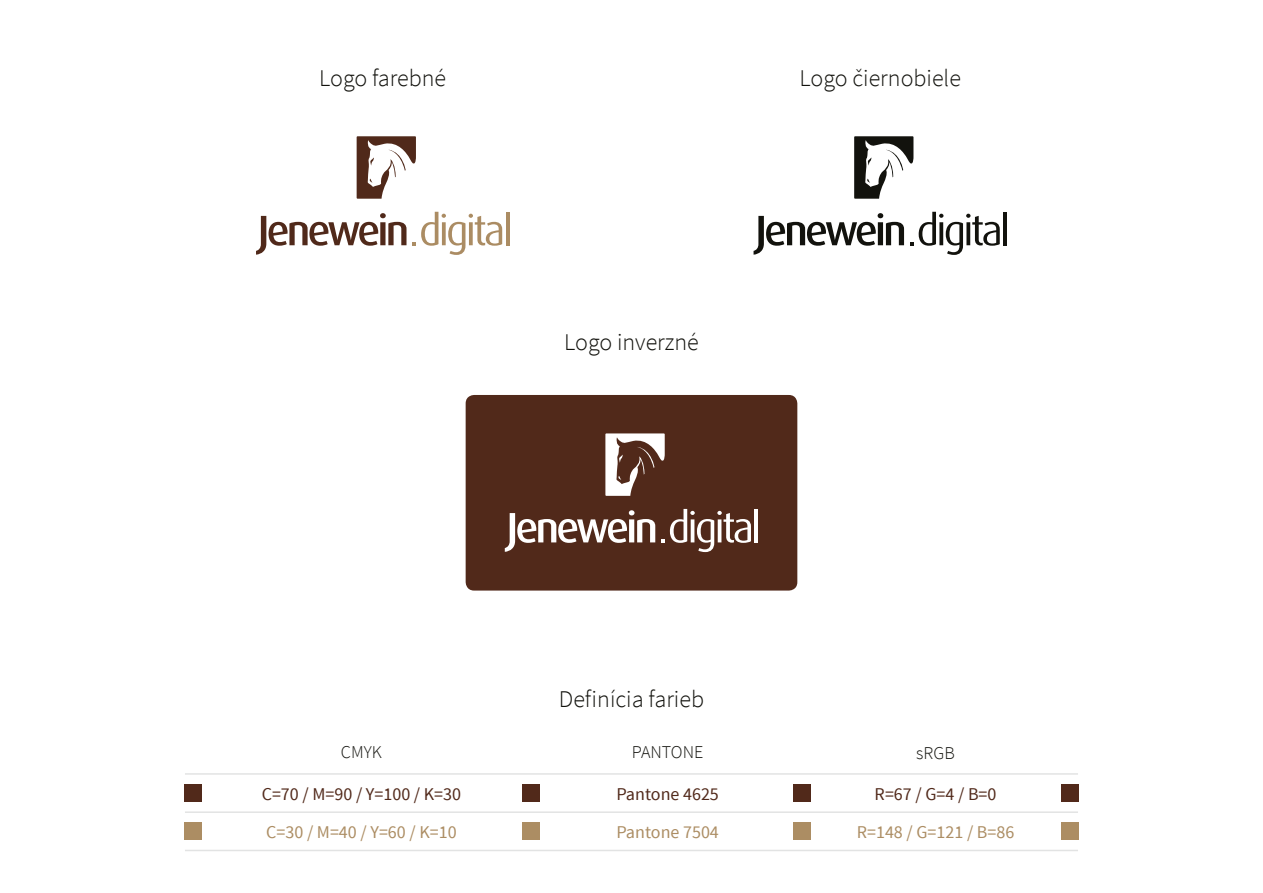
<style>
.page{position:relative;width:1263px;height:893px;background:#fff}
.page>*{position:absolute;margin:0;border:0;box-sizing:border-box;transform-origin:0 0}
.t1{font:300 24px "Source Sans Pro";color:#12120d}
.t2{font:18px "Source Sans Pro";color:#ac8d63}
.t3{font:18px "Source Sans Pro";color:#51291a}
.t4{font:300 18px "Source Sans Pro";color:#12120d}
</style>
<div class="page">
<hr style="left:506px;top:212px;width:3px;height:33px;background:#ab8c63">
<svg style="left:413px;top:212px;width:89px;height:43px"></svg>
<svg style="left:256px;top:213px;width:150px;height:42px"></svg>
<svg style="left:357px;top:136px;width:59px;height:63px"></svg>
<svg style="left:919px;top:212px;width:81px;height:43px"></svg>
<hr style="left:1003px;top:212px;width:4px;height:33px;background:#12120d">
<svg style="left:753px;top:213px;width:151px;height:42px"></svg>
<svg style="left:854px;top:136px;width:59px;height:63px"></svg>
<div style="left:466px;top:395px;width:331px;height:196px;background:#51291a;border-radius:9px"></div>
<hr style="left:754px;top:509px;width:4px;height:33px;background:#fff">
<svg style="left:662px;top:509px;width:89px;height:43px"></svg>
<svg style="left:505px;top:510px;width:150px;height:42px"></svg>
<svg style="left:605px;top:433px;width:60px;height:63px"></svg>
<hr style="left:185px;top:773px;width:893px;height:2px;background:#e2e3e3">
<hr style="left:185px;top:811px;width:893px;height:2px;background:#e2e3e3">
<hr style="left:185px;top:850px;width:893px;height:1px;background:#e2e3e3">
<div style="left:185px;top:784px;width:17px;height:17px;background:#51291a"></div>
<div style="left:185px;top:823px;width:17px;height:17px;background:#ac8d63"></div>
<div style="left:523px;top:784px;width:17px;height:17px;background:#51291a"></div>
<div style="left:523px;top:823px;width:17px;height:17px;background:#ac8d63"></div>
<div style="left:793px;top:784px;width:17px;height:17px;background:#51291a"></div>
<div style="left:793px;top:823px;width:17px;height:17px;background:#ac8d63"></div>
<div style="left:1061px;top:784px;width:17px;height:17px;background:#51291a"></div>
<div style="left:1061px;top:823px;width:17px;height:17px;background:#ac8d63"></div>
<p class="t1" style="left:319px;top:63px;width:129px">Logo farebné</p>
<p class="t1" style="left:799px;top:63px;width:163px">Logo čiernobiele</p>
<p class="t1" style="left:564px;top:327px;width:136px">Logo inverzné</p>
<p class="t1" style="left:559px;top:684px;width:147px">Definícia farieb</p>
<p class="t4" style="left:341px;top:741px;width:42px">CMYK</p>
<p class="t4" style="left:632px;top:741px;width:73px">PANTONE</p>
<p class="t4" style="left:916px;top:742px;width:40px">sRGB</p>
<p class="t3" style="left:874px;top:783px;width:123px">R=67 / G=4 / B=0</p>
<p class="t2" style="left:857px;top:821px;width:159px">R=148 / G=121 / B=86</p>
<p class="t3" style="left:262px;top:783px;width:201px">C=70 / M=90 / Y=100 / K=30</p>
<p class="t2" style="left:266px;top:821px;width:192px">C=30 / M=40 / Y=60 / K=10</p>
<p class="t3" style="left:616px;top:783px;width:104px">Pantone 4625</p>
<p class="t2" style="left:616px;top:821px;width:104px">Pantone 7504</p>
</div>
